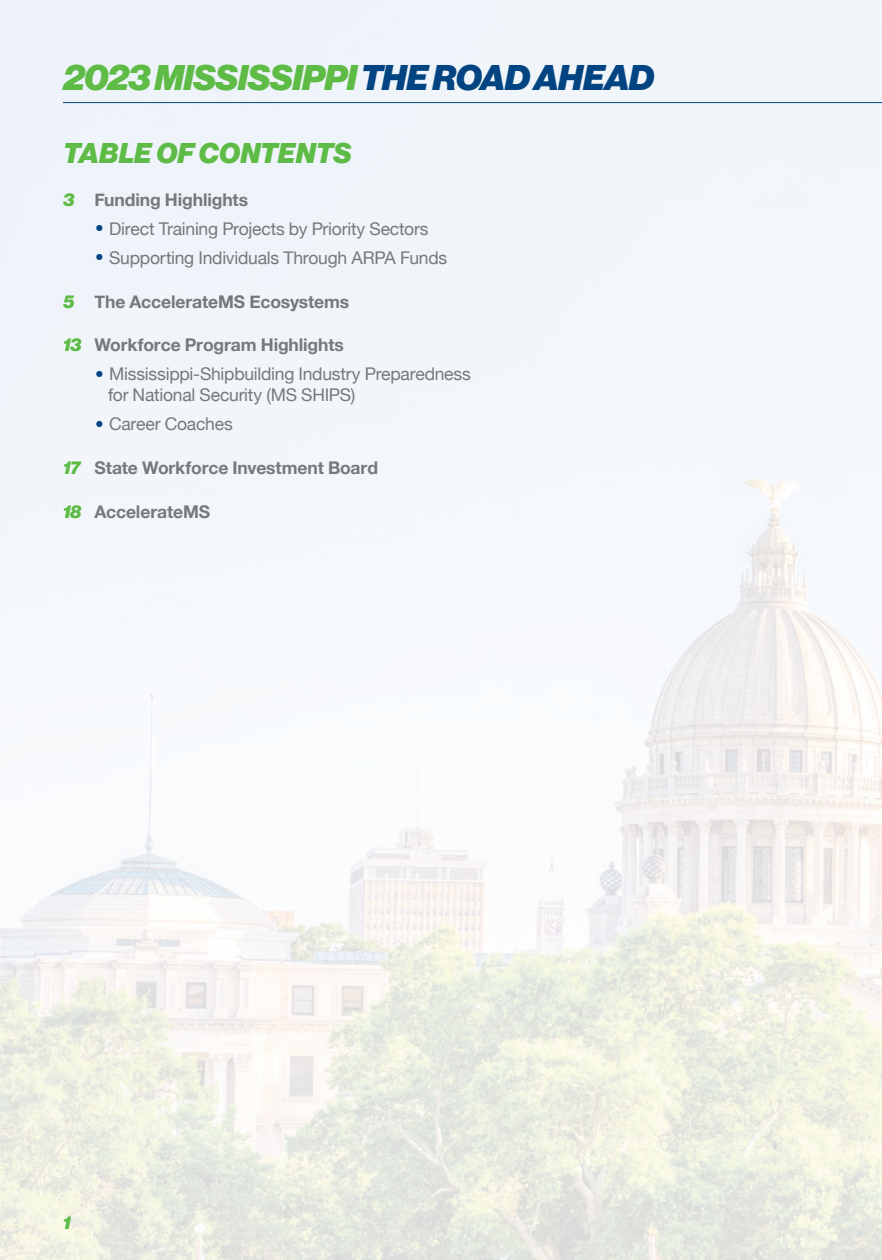
<style>
.page{position:relative;width:882px;height:1260px;background:#fff}
.page>*{position:absolute;margin:0;border:0;box-sizing:border-box;transform-origin:0 0}
.t1{font:35px "N Haas Grotesk DS Pro 96 Blk It";letter-spacing:-.015em;color:#5dbb46}
.t2{font:28px "N Haas Grotesk DS Pro 96 Blk It";letter-spacing:.01em;color:#5dbb46}
.t3{font:17.5px "Helvetica Neue";letter-spacing:-.015em;color:#76787b}
.t4{font:700 17.5px "Helvetica Neue";letter-spacing:-.005em;color:#76787b}
.t5{font:17.5px "N Haas Grotesk DS Pro 96 Blk It";color:#5dbb46}
.s1{color:#014481}
.s2{font-family:"N Haas Grotesk DS Pro 96 Blk It";font-weight:400;color:#5dbb46}
.s3{font-weight:700;font-size:28px;color:#014481}
</style>
<div class="page">
<hr style="left:63px;top:102px;width:819px;height:1px;background:#014481">
<p class="t1" style="left:63px;top:57px;width:592px">2023 MISSISSIPPI <span class="s1">THE ROAD AHEAD</span></p>
<p class="t2" style="left:63px;top:137px;width:290px">TABLE OF CONTENTS</p>
<p class="t4" style="left:63px;top:186px;width:187px"><span class="s2">3</span> Funding Highlights</p>
<p class="t3" style="left:94px;top:216px;width:336px"><span class="s3">•</span> Direct Training Projects by Priority Sectors</p>
<p class="t3" style="left:94px;top:245px;width:354px"><span class="s3">•</span> Supporting Individuals Through ARPA Funds</p>
<p class="t4" style="left:63px;top:288px;width:288px"><span class="s2">5</span> The AccelerateMS Ecosystems</p>
<p class="t4" style="left:63px;top:331px;width:282px"><span class="s2">13</span> Workforce Program Highlights</p>
<p class="t3" style="left:94px;top:361px;width:378px"><span class="s3">•</span> Mississippi-Shipbuilding Industry Preparedness</p>
<p class="t3" style="left:108px;top:382px;width:249px">for National Security (MS SHIPS)</p>
<p class="t3" style="left:94px;top:411px;width:140px"><span class="s3">•</span> Career Coaches</p>
<p class="t4" style="left:63px;top:454px;width:316px"><span class="s2">17</span> State Workforce Investment Board</p>
<p class="t4" style="left:63px;top:498px;width:149px"><span class="s2">18</span> AccelerateMS</p>
<p class="t5" style="left:63px;top:1212px;width:9px">1</p>
</div>
